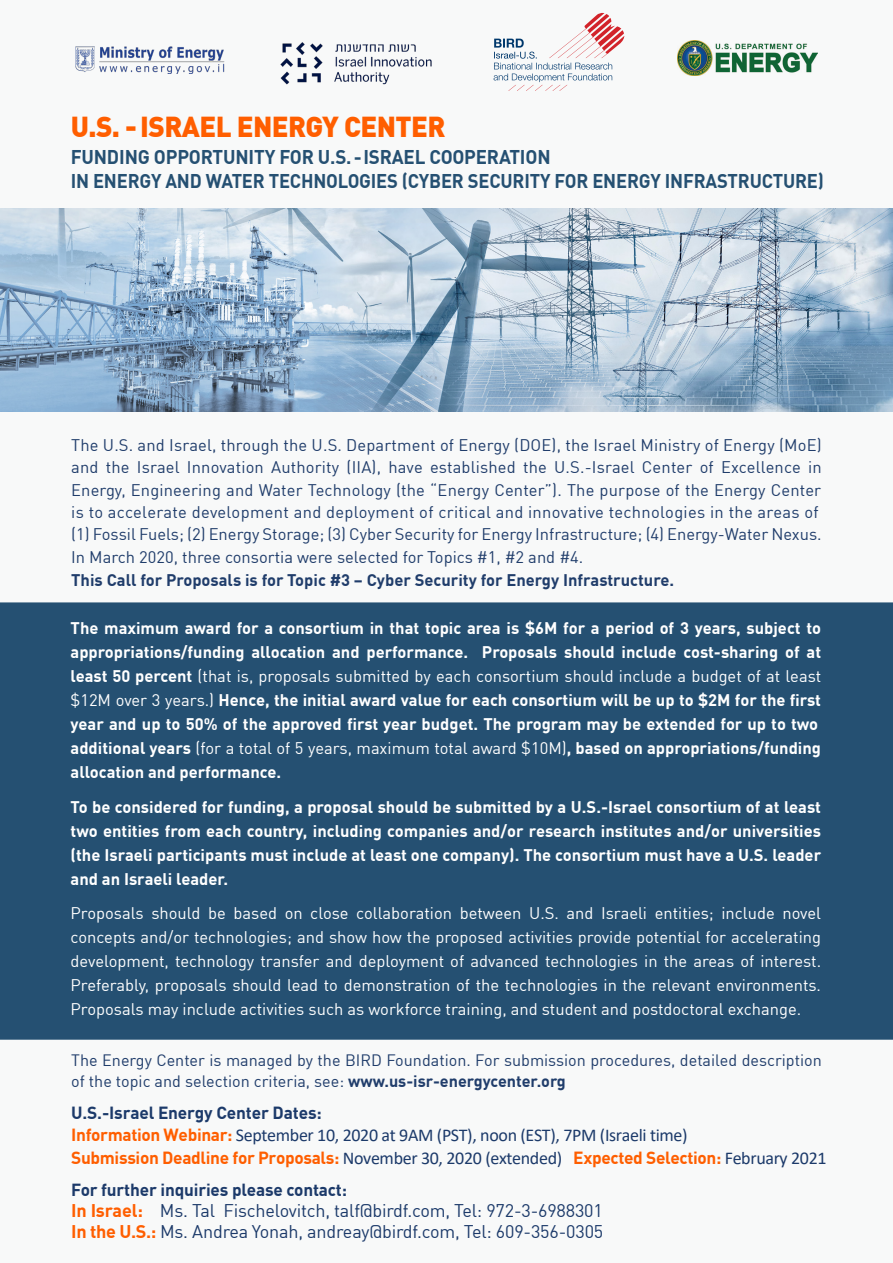
<style>
.page{position:relative;width:893px;height:1263px;background:#fff}
.page>*{position:absolute;margin:0;border:0;box-sizing:border-box;transform-origin:0 0}
.t1{font:900 28.35px "DIN Offc Pro";letter-spacing:-.02em;color:#ff5e00}
.t2{font:700 19.5px/24px "DIN Offc Pro";letter-spacing:-.01em;color:#255072;scale:.96 1}
.t3{font:18px/21.1px "DIN Offc Pro";letter-spacing:-.01em;color:#1c3a6a}
.t4{font:18px "Calibri";letter-spacing:-.02em;color:#1c3a6a}
.t5{font:700 17.25px "DIN Offc Pro";letter-spacing:-.02em;color:#ff5e00}
.t6{font:700 17.25px "DIN Offc Pro";letter-spacing:-.01em;color:#1c3a6a}
.t7{font:700 17.1px "DIN Offc Pro";letter-spacing:-.01em;color:#1c3a6a}
.t8{font:700 16.5px/24px "DIN Offc Pro";color:#fff;text-align:right}
.t9{font:16.5px/22.5px "DIN Offc Pro";letter-spacing:.01em;color:#203d6b}
.t10{font:16.5px/24px "DIN Offc Pro";color:#fff}
.t11{font:700 16.5px "DIN Offc Pro";color:#203d6b}
.t12{font:16.2px/21px "DIN Offc Pro";color:#203d6b}
.s1{font-weight:400}
.s2{font-weight:700}
.s3{font-family:"DIN Offc Pro";font-weight:700;font-size:17.25px;color:#ff5e00}
.s4{font-family:"Calibri";font-weight:400;font-size:18px;color:#1c3a6a}
.s5{font-weight:700;color:#ff5e00}
</style>
<div class="page">
<img style="left:0;top:223px;width:893px;height:123px">
<svg style="left:0;top:346px;width:893px;height:66px;background:#89a7c2"></svg>
<svg style="left:0;top:12px;width:893px;height:211px"></svg>
<svg style="left:494px;top:13px;width:130px;height:78px"></svg>
<img style="left:76px;top:45px;width:148px;height:29px">
<img style="left:258px;top:24px;width:196px;height:78px">
<img style="left:677px;top:40px;width:140px;height:35px">
<div style="left:0;top:602px;width:893px;height:438px;background:#255072"></div>
<h1 class="t1" style="left:71px;top:102px;width:376px">U -.S. ISRAEL ENERGY CENTER</h1>
<p class="t2" style="left:71px;top:142px;width:786px">FUNDING OPPORTUNITY FOR U S. .-ISRAEL COOPERATION<br>IN ENERGY AND WATER TECHNOLOGIES (CYBER SECURITY FOR ENERGY INFRASTRUCTURE(</p>
<p class="t9" style="left:71px;top:432px;width:752px">The U .S. and Israel, through the U .S. Department of Energy (DOE ,) the Israel Ministry of Energy (MoE( and the Israel Innovation Authority (IIA ,) have established the U S. .-Israel Center of Excellence in Energy, Engineering and Water Technology (the “Energy Center”). The purpose of the Energy Center is to accelerate development and deployment of critical and innovative technologies in the areas of<br>)1( Fossil Fuels; (2) Energy Storage; (3) Cyber Security for Energy Infrastructure; (4) Energy-Water Nexus.<br>In March 2020, three consortia were selected for Topics #1, #2 and #4.</p>
<p class="t11" style="left:71px;top:566px;width:604px">This Call for Proposals is for Topic #3 – Cyber Security for Energy Infrastructure.</p>
<p class="t8" style="left:71px;top:614px;width:752px">The maximum award for a consortium in that topic area is $6M for a period of 3 years, subject to<br>Proposals should include cost-sharing of at</p>
<p class="t8" style="left:71px;top:638px;width:752px;text-align:left">appropriations/funding allocation and performance.<br>least 50 percent <span class="s1">(that is, proposals submitted by each consortium should include a budget of at least $12M over 3 years ) .</span> Hence, the initial award value for each consortium will be up to $2M for the first year and up to 50% of the approved first year budget. The program may be extended for up to two additional years <span class="s1">(for a total of 5 years, maximum total award $10M</span> ,<span class="s1">)</span> based on appropriations/funding allocation and performance.</p>
<p class="t8" style="left:71px;top:793px;width:752px;text-align:justify">To be considered for funding a, proposal should be submitted by Ua S. .-Israel consortium of at least two entities from each country, including companies and/or research institutes and/or universities (the Israeli participants must include at least one company .) The consortium must have Ua .S. leader and an Israeli leader.</p>
<p class="t10" style="left:782px;top:900px;width:40px">novel</p>
<p class="t10" style="left:529px;top:900px;width:31px">U .S.</p>
<p class="t10" style="left:356px;top:900px;width:97px">collaboration</p>
<p class="t10" style="left:601px;top:900px;width:48px">Israeli</p>
<p class="t10" style="left:655px;top:900px;width:61px">entities;</p>
<p class="t10" style="left:721px;top:900px;width:55px">include</p>
<p class="t10" style="left:71px;top:900px;width:752px">Proposals<br>concepts and/or technologies; and show how the proposed activities provide potential for accelerating development, technology transfer and deployment of advanced technologies in the areas of interest.<br>Preferably, proposals should lead to demonstration of the technologies in the relevant environments.<br>Proposals may include activities such as workforce training, and student and postdoctoral exchange.</p>
<p class="t12" style="left:71px;top:1048px;width:752px">The Energy Center is managed by the BIRD Foundation. For submission procedures, detailed description of the topic and selection criteria, see: <span class="s2">www.us-isr-energycenter.org</span></p>
<p class="t6" style="left:71px;top:1099px;width:252px">U S. .-Israel Energy Center Dates:</p>
<p class="t4" style="left:71px;top:1123px;width:618px"><span class="s3">Information Webinar:</span> September 10, 2020 at 9AM (PST ,) noon (EST 7,) PM (Israeli time(</p>
<p class="t5" style="left:573px;top:1143px;width:255px">Expected Selection: <span class="s4">February 2021</span></p>
<p class="t10" style="left:151px;top:900px;width:51px">should</p>
<p class="t10" style="left:208px;top:900px;width:19px">be</p>
<p class="t10" style="left:233px;top:900px;width:45px">based</p>
<p class="t10" style="left:310px;top:900px;width:40px">close</p>
<p class="t10" style="left:460px;top:900px;width:63px">between</p>
<p class="t10" style="left:567px;top:900px;width:28px">and</p>
<p class="t10" style="left:285px;top:900px;width:20px">on</p>
<p class="t5" style="left:71px;top:1143px;width:492px">Submission Deadline for Proposals: <span class="s4">November 30, 2020 (extended)</span></p>
<p class="t7" style="left:71px;top:1175px;width:277px">For further inquiries please contact:</p>
<p class="t3" style="left:223px;top:1198px;width:381px">Fischelovitch, talf@birdf.com, Tel: 972-3-6988301</p>
<p class="t3" style="left:71px;top:1198px;width:534px"><span class="s5">In Israel:<br>In the U S. .:</span> Ms. Andrea Yonah, andreay@birdf.com, Tel: 609-356-0305</p>
<p class="t3" style="left:160px;top:1198px;width:57px">Ms. Tal</p>
</div>
